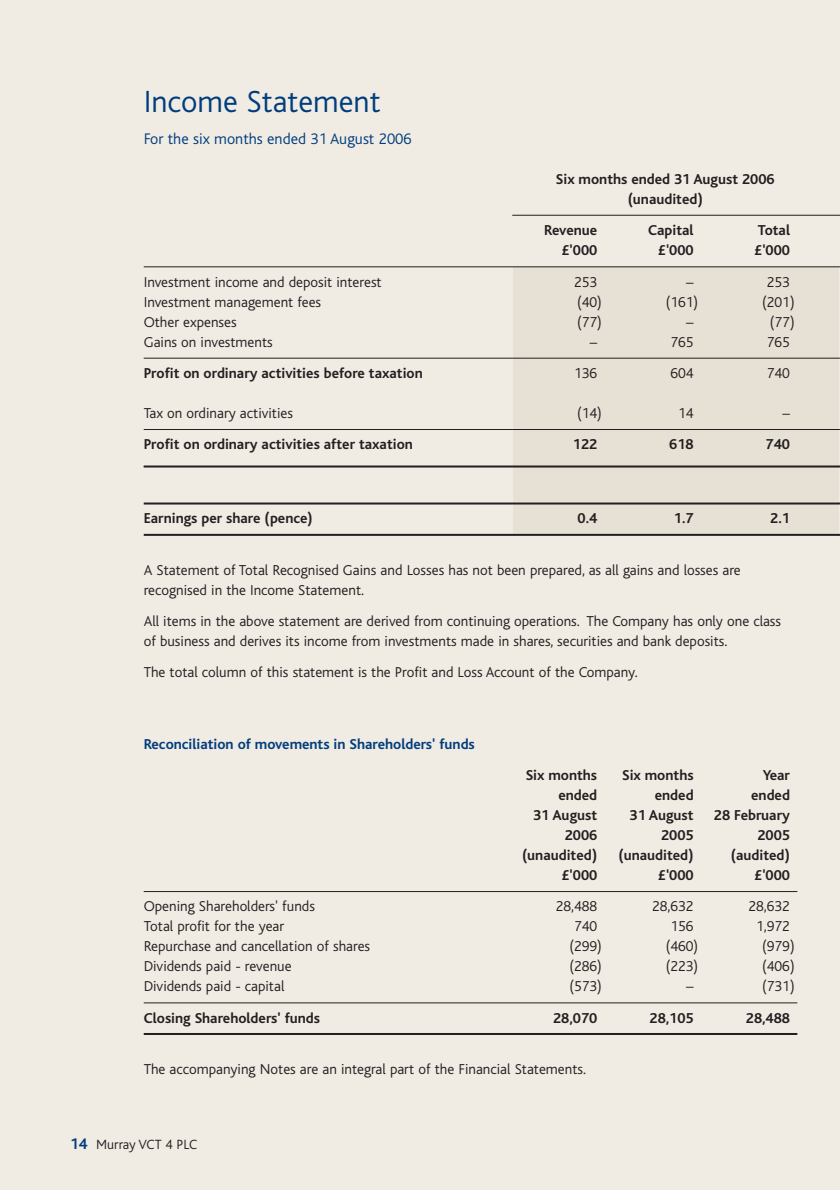
<style>
.page{position:relative;width:840px;height:1190px;background:#fff}
.page>*{position:absolute;margin:0;border:0;box-sizing:border-box;transform-origin:0 0}
.t1{font:300 32px "Bliss";color:#003d7d}
.t2{font:300 16px "Bliss";color:#003d7d}
.t3{font:300 15px/20px "Bliss";color:#231f20}
.t4{font:700 15px/20px "Bliss";color:#231f20;text-align:center}
.t5{font:700 15px "Bliss";color:#003d7d}
.t6{font:300 14px "Bliss";color:#231f20}
.s1{font-weight:700;font-size:16px;color:#003d7d}
</style>
<div class="page">
<div style="left:0;top:0;width:839px;height:1190px;background:#f0ebe3"></div>
<div style="left:513px;top:266px;width:326px;height:268px;background:#e7e0d5"></div>
<hr style="left:512px;top:215px;width:327px;height:1px;background:#231f20">
<hr style="left:144px;top:266px;width:695px;height:1px;background:#231f20">
<hr style="left:144px;top:358px;width:695px;height:1px;background:#231f20">
<hr style="left:144px;top:429px;width:695px;height:1px;background:#231f20">
<hr style="left:144px;top:466px;width:695px;height:2px;background:#231f20">
<hr style="left:144px;top:503px;width:695px;height:2px;background:#231f20">
<hr style="left:144px;top:534px;width:695px;height:2px;background:#231f20">
<hr style="left:144px;top:891px;width:653px;height:1px;background:#231f20">
<hr style="left:144px;top:1002px;width:653px;height:1px;background:#231f20">
<hr style="left:144px;top:1033px;width:653px;height:2px;background:#231f20">
<h1 class="t1" style="left:144px;top:89px;width:238px">Income Statement</h1>
<p class="t2" style="left:144px;top:132px;width:270px">For the six months ended 31 August 2006</p>
<p class="t4" style="left:556px;top:171px;width:220px">Six months ended 31 August 2006 (unaudited)</p>
<p class="t4" style="left:544px;top:222px;width:55px">Revenue</p>
<p class="t4" style="left:648px;top:222px;width:47px">Capital</p>
<p class="t4" style="left:758px;top:222px;width:34px">Total</p>
<p class="t4" style="left:562px;top:242px;width:37px">£'000</p>
<p class="t4" style="left:658px;top:242px;width:37px">£'000</p>
<p class="t4" style="left:754px;top:242px;width:37px">£'000</p>
<p class="t3" style="left:144px;top:273px;width:240px">Investment income and deposit interest</p>
<p class="t3" style="left:574px;top:273px;width:25px">253</p>
<p class="t3" style="left:686px;top:273px;width:9px">–</p>
<p class="t3" style="left:767px;top:273px;width:25px">253</p>
<p class="t3" style="left:144px;top:293px;width:179px">Investment management fees</p>
<p class="t3" style="left:577px;top:293px;width:26px">(40)</p>
<p class="t3" style="left:666px;top:293px;width:34px">(161)</p>
<p class="t3" style="left:762px;top:293px;width:34px">(201)</p>
<p class="t3" style="left:144px;top:313px;width:94px">Other expenses</p>
<p class="t3" style="left:577px;top:313px;width:26px">(77)</p>
<p class="t3" style="left:686px;top:313px;width:9px">–</p>
<p class="t3" style="left:770px;top:313px;width:26px">(77)</p>
<p class="t3" style="left:144px;top:333px;width:131px">Gains on investments</p>
<p class="t3" style="left:590px;top:333px;width:9px">–</p>
<p class="t3" style="left:670px;top:333px;width:25px">765</p>
<p class="t3" style="left:767px;top:333px;width:25px">765</p>
<p class="t4" style="left:144px;top:365px;width:281px">Profit on ordinary activities before taxation</p>
<p class="t3" style="left:574px;top:365px;width:25px">136</p>
<p class="t3" style="left:670px;top:365px;width:25px">604</p>
<p class="t3" style="left:767px;top:365px;width:25px">740</p>
<p class="t3" style="left:144px;top:405px;width:151px">Tax on ordinary activities</p>
<p class="t3" style="left:577px;top:405px;width:26px">(14)</p>
<p class="t3" style="left:678px;top:405px;width:17px">14</p>
<p class="t3" style="left:783px;top:405px;width:9px">–</p>
<p class="t4" style="left:144px;top:436px;width:271px">Profit on ordinary activities after taxation</p>
<p class="t4" style="left:573px;top:436px;width:26px">122</p>
<p class="t4" style="left:669px;top:436px;width:26px">618</p>
<p class="t4" style="left:766px;top:436px;width:26px">740</p>
<p class="t4" style="left:144px;top:510px;width:171px">Earnings per share (pence)</p>
<p class="t4" style="left:578px;top:510px;width:21px">0.4</p>
<p class="t4" style="left:674px;top:510px;width:21px">1.7</p>
<p class="t4" style="left:770px;top:510px;width:21px">2.1</p>
<p class="t3" style="left:144px;top:561px;width:599px">A Statement of Total Recognised Gains and Losses has not been prepared, as all gains and losses are recognised in the Income Statement.</p>
<p class="t3" style="left:144px;top:613px;width:639px">All items in the above statement are derived from continuing operations. The Company has only one class of business and derives its income from investments made in shares, securities and bank deposits.</p>
<p class="t3" style="left:144px;top:664px;width:495px">The total column of this statement is the Profit and Loss Account of the Company.</p>
<p class="t5" style="left:144px;top:738px;width:333px">Reconciliation of movements in Shareholders' funds</p>
<p class="t4" style="left:526px;top:767px;width:73px">Six months</p>
<p class="t4" style="left:622px;top:767px;width:73px">Six months</p>
<p class="t4" style="left:763px;top:767px;width:29px">Year</p>
<p class="t4" style="left:558px;top:787px;width:40px">ended</p>
<p class="t4" style="left:655px;top:787px;width:40px">ended</p>
<p class="t4" style="left:751px;top:787px;width:40px">ended</p>
<p class="t4" style="left:533px;top:807px;width:66px">31 August</p>
<p class="t4" style="left:630px;top:807px;width:66px">31 August</p>
<p class="t4" style="left:714px;top:807px;width:78px">28 February</p>
<p class="t4" style="left:565px;top:827px;width:34px">2006</p>
<p class="t4" style="left:661px;top:827px;width:34px">2005</p>
<p class="t4" style="left:758px;top:827px;width:34px">2005</p>
<p class="t4" style="left:522px;top:847px;width:77px">(unaudited)</p>
<p class="t4" style="left:618px;top:847px;width:77px">(unaudited)</p>
<p class="t4" style="left:731px;top:847px;width:61px">(audited)</p>
<p class="t4" style="left:562px;top:867px;width:37px">£'000</p>
<p class="t4" style="left:658px;top:867px;width:37px">£'000</p>
<p class="t4" style="left:754px;top:867px;width:37px">£'000</p>
<p class="t3" style="left:144px;top:898px;width:173px">Opening Shareholders' funds</p>
<p class="t3" style="left:556px;top:898px;width:43px">28,488</p>
<p class="t3" style="left:652px;top:898px;width:43px">28,632</p>
<p class="t3" style="left:748px;top:898px;width:43px">28,632</p>
<p class="t3" style="left:144px;top:918px;width:142px">Total profit for the year</p>
<p class="t3" style="left:574px;top:918px;width:25px">740</p>
<p class="t3" style="left:671px;top:918px;width:25px">156</p>
<p class="t3" style="left:756px;top:918px;width:35px">1,972</p>
<p class="t3" style="left:144px;top:938px;width:228px">Repurchase and cancellation of shares</p>
<p class="t3" style="left:569px;top:938px;width:34px">(299)</p>
<p class="t3" style="left:666px;top:938px;width:34px">(460)</p>
<p class="t3" style="left:762px;top:938px;width:34px">(979)</p>
<p class="t3" style="left:144px;top:958px;width:149px">Dividends paid - revenue</p>
<p class="t3" style="left:569px;top:958px;width:34px">(286)</p>
<p class="t3" style="left:666px;top:958px;width:34px">(223)</p>
<p class="t3" style="left:762px;top:958px;width:34px">(406)</p>
<p class="t3" style="left:144px;top:978px;width:142px">Dividends paid - capital</p>
<p class="t3" style="left:569px;top:978px;width:34px">(573)</p>
<p class="t3" style="left:686px;top:978px;width:9px">–</p>
<p class="t3" style="left:762px;top:978px;width:34px">(731)</p>
<p class="t4" style="left:144px;top:1009px;width:178px">Closing Shareholders' funds</p>
<p class="t4" style="left:553px;top:1009px;width:46px">28,070</p>
<p class="t4" style="left:650px;top:1009px;width:46px">28,105</p>
<p class="t4" style="left:746px;top:1009px;width:46px">28,488</p>
<p class="t3" style="left:144px;top:1061px;width:444px">The accompanying Notes are an integral part of the Financial Statements.</p>
<p class="t6" style="left:70px;top:1139px;width:129px"><span class="s1">14</span> Murray VCT 4 PLC</p>
</div>
